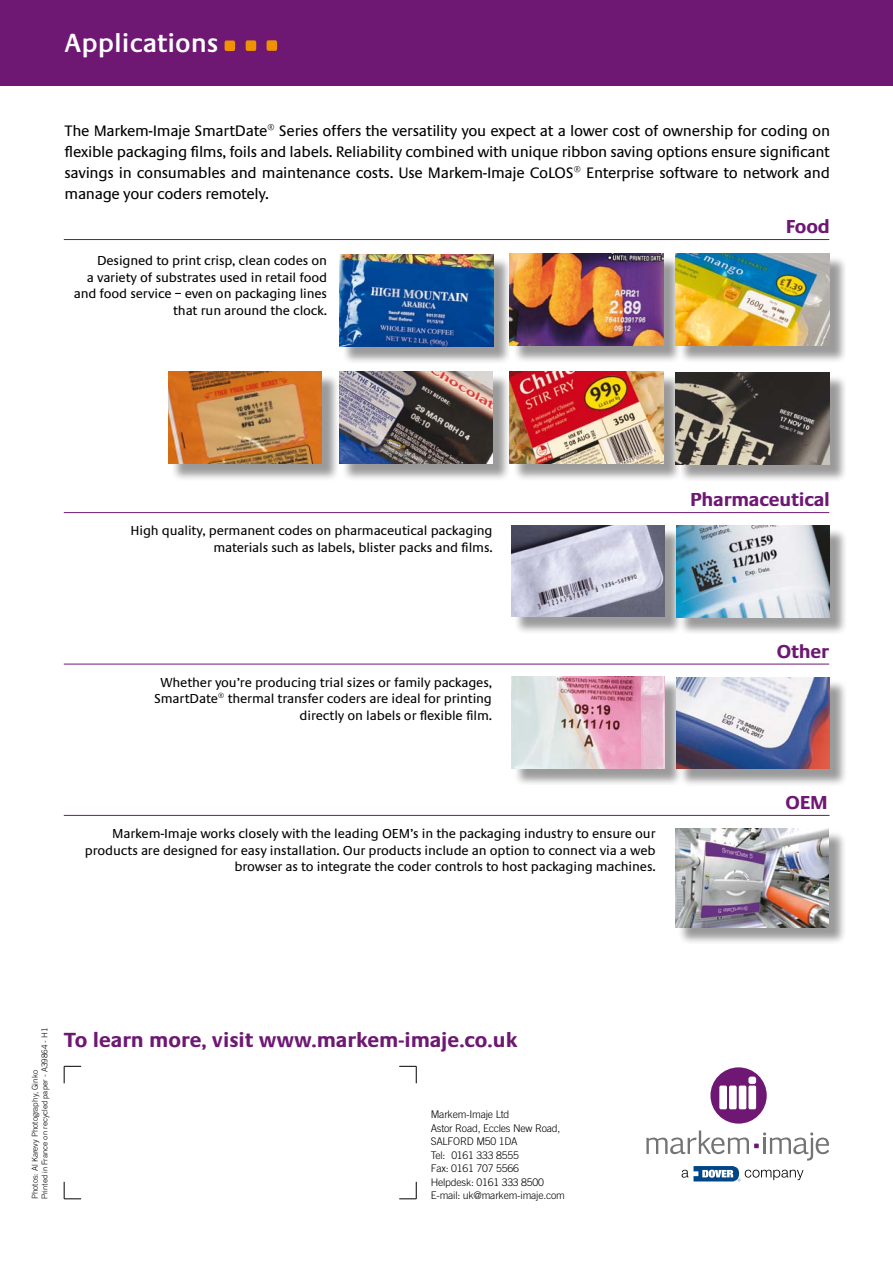
<style>
.page{position:relative;width:893px;height:1263px;background:#fff}
.page>*{position:absolute;margin:0;border:0;box-sizing:border-box;transform-origin:0 0}
.t1{font:600 27px "Praxis";color:#fff}
.t2{font:700 21.15px "Praxis";color:#6e1873}
.t3{font:700 19.5px "Praxis";letter-spacing:-.01em;color:#6e1873}
.t4{font:15.75px/21px "Praxis";letter-spacing:-.02em;color:#000;text-align:justify}
.t5{font:13.5px/16.5px "Praxis";letter-spacing:-.01em;color:#000;text-align:right}
.t6{font:300 10.5px/13.5px "Trade Gothic";letter-spacing:-.02em;color:#000}
.t7{font:300 8.1px "Akzidenz Grotesk CE";color:#000}
.t8{font:300 8.1px "Trade Gothic";color:#000}
.s1{font-family:"Trade Gothic"}
</style>
<div class="page">
<svg style="left:646px;top:1130px;width:183px;height:30px"></svg>
<div style="left:710px;top:1067px;width:57px;height:57px;background:#6e1873;border-radius:50%"></div>
<div style="left:719px;top:1085px;width:8px;height:24px;background:#fff;border-radius:2px"></div>
<div style="left:729px;top:1085px;width:8px;height:24px;background:#fff;border-radius:2px"></div>
<div style="left:739px;top:1085px;width:7px;height:24px;background:#fff;border-radius:2px"></div>
<div style="left:748px;top:1085px;width:8px;height:24px;background:#fff;border-radius:2px"></div>
<div style="left:748px;top:1076px;width:8px;height:8px;background:#fff;border-radius:2px"></div>
<svg style="left:682px;top:1166px;width:121px;height:15px"></svg>
<svg style="left:399px;top:1066px;width:18px;height:17px"></svg>
<svg style="left:399px;top:1182px;width:18px;height:17px"></svg>
<svg style="left:64px;top:1182px;width:17px;height:17px"></svg>
<svg style="left:64px;top:1066px;width:17px;height:17px"></svg>
<div style="left:0;top:0;width:893px;height:85px;background:#6e1873"></div>
<svg style="left:225px;top:41px;width:10px;height:10px"></svg>
<svg style="left:246px;top:40px;width:10px;height:11px"></svg>
<svg style="left:267px;top:40px;width:10px;height:11px"></svg>
<hr style="left:64px;top:239px;width:765px;height:1px;background:#6e1873">
<div style="left:340px;top:372px;width:170px;height:108px;background:#000;opacity:.4"></div>
<img style="left:340px;top:371px;width:153px;height:92px">
<div style="left:170px;top:372px;width:169px;height:108px;background:#000;opacity:.4"></div>
<img style="left:169px;top:371px;width:153px;height:92px">
<div style="left:340px;top:255px;width:170px;height:108px;background:#000;opacity:.4"></div>
<img style="left:340px;top:254px;width:153px;height:92px">
<div style="left:511px;top:254px;width:169px;height:108px;background:#000;opacity:.4"></div>
<img style="left:510px;top:253px;width:153px;height:92px">
<div style="left:677px;top:254px;width:169px;height:108px;background:#000;opacity:.4"></div>
<img style="left:676px;top:253px;width:153px;height:92px">
<div style="left:511px;top:372px;width:169px;height:108px;background:#000;opacity:.4"></div>
<img style="left:510px;top:371px;width:153px;height:92px">
<div style="left:677px;top:373px;width:169px;height:108px;background:#000;opacity:.4"></div>
<img style="left:676px;top:372px;width:153px;height:92px">
<div style="left:512px;top:526px;width:169px;height:107px;background:#000;opacity:.4"></div>
<img style="left:511px;top:525px;width:153px;height:92px">
<div style="left:677px;top:526px;width:170px;height:108px;background:#000;opacity:.4"></div>
<img style="left:676px;top:526px;width:153px;height:91px">
<hr style="left:64px;top:512px;width:765px;height:1px;background:#6e1873">
<div style="left:512px;top:677px;width:170px;height:108px;background:#000;opacity:.4"></div>
<img style="left:511px;top:677px;width:153px;height:91px">
<div style="left:677px;top:678px;width:170px;height:108px;background:#000;opacity:.4"></div>
<img style="left:677px;top:677px;width:153px;height:92px">
<hr style="left:64px;top:664px;width:765px;height:1px;background:#6e1873">
<div style="left:676px;top:829px;width:170px;height:115px;background:#000;opacity:.4"></div>
<img style="left:675px;top:828px;width:153px;height:99px">
<hr style="left:64px;top:815px;width:765px;height:1px;background:#6e1873">
<h1 class="t1" style="left:65px;top:28px;width:155px">Applications</h1>
<p class="t4" style="left:65px;top:121px;width:767px">The Markem-Imaje SmartDate® Series offers the versatility you expect at a lower cost of ownership for coding on flexible packaging films, foils and labels. Reliability combined with unique ribbon saving options ensure significant savings in consumables and maintenance costs. Use Markem-Imaje CoLOS® Enterprise software to network and manage your coders remotely.</p>
<p class="t5" style="left:74px;top:253px;width:255px">Designed to print crisp, clean codes on<br>a variety of substrates used in retail food and food service – even on packaging lines that run around the clock.</p>
<h3 class="t3" style="left:786px;top:216px;width:46px">Food</h3>
<p class="t5" style="left:131px;top:523px;width:364px">High quality, permanent codes on pharmaceutical packaging materials such as labels, blister packs and films.</p>
<p class="t5" style="left:154px;top:674px;width:339px">Whether you’re producing trial sizes or family packages,<br>SmartDate® thermal transfer coders are ideal for printing directly on labels or flexible film.</p>
<p class="t5" style="left:85px;top:826px;width:572px">Markem-Imaje works closely with the leading OEM’s in the packaging industry to ensure our products are designed for easy installation. Our products include an option to connect via a web browser as to integrate the coder controls to host packaging machines.</p>
<h3 class="t3" style="left:690px;top:489px;width:141px">Pharmaceutical</h3>
<h3 class="t3" style="left:777px;top:641px;width:54px">Other</h3>
<h3 class="t3" style="left:786px;top:792px;width:44px">OEM</h3>
<p class="t7" style="left:40px;top:1199px;width:173px;rotate:-90deg">Printed in France on recycled paper <span class="s1">- A39864 - H1</span></p>
<p class="t8" style="left:30px;top:1199px;width:131px;rotate:-90deg">Photos: Al Karevy Photography, Ginko</p>
<h2 class="t2" style="left:64px;top:1028px;width:455px">To learn more, visit www.markem-imaje.co.uk</h2>
<p class="t6" style="left:431px;top:1107px;width:136px">Markem-Imaje Ltd<br>Astor Road, Eccles New Road,<br>SALFORD M50 1DA<br>Tel: 0161 333 8555<br>Fax: 0161 707 5566<br>Helpdesk: 0161 333 8500<br>E-mail: uk@markem-imaje.com</p>
</div>
